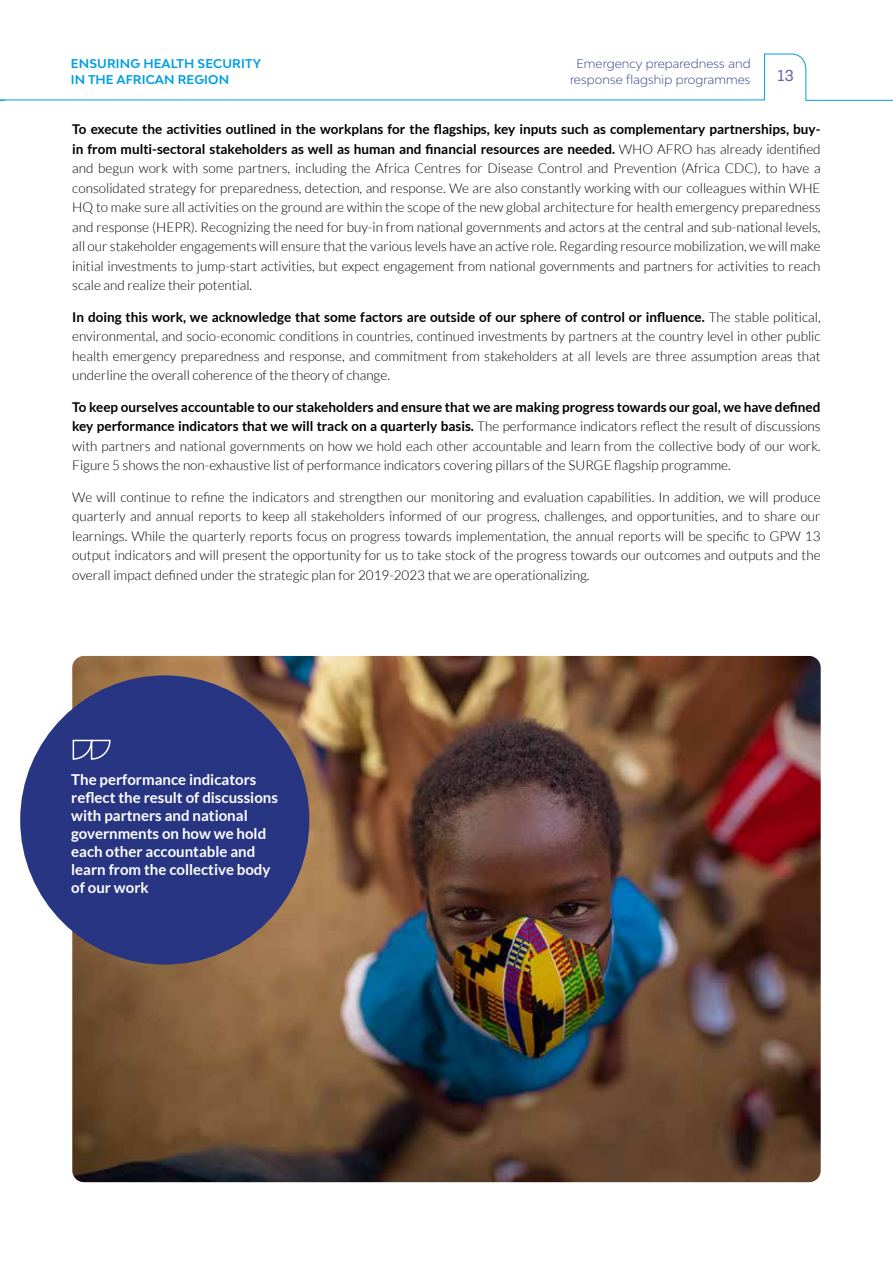
<style>
.page{position:relative;width:893px;height:1263px;background:#fff}
.page>*{position:absolute;margin:0;border:0;box-sizing:border-box;transform-origin:0 0}
.t1{font:16.5px "Config Alt";color:#6565a4}
.t2{font:700 15px/18px "Lato";color:#fff}
.t3{font:300 13.5px/19.5px "Lato";color:#000;text-align:justify}
.t4{font:300 12px/16.5px "Bw Modelica";letter-spacing:.01em;color:#283583;text-align:center}
.t5{font:700 12px/16.5px "Bw Modelica";letter-spacing:.01em;color:#009fe3}
.s1{font-weight:700}
</style>
<div class="page">
<svg style="left:0;top:54px;width:893px;height:47px"></svg>
<img style="left:72px;top:656px;width:749px;height:526px">
<div style="left:20px;top:675px;width:289px;height:289px;background:#283583;border-radius:50%"></div>
<svg style="left:72px;top:739px;width:39px;height:21px"></svg>
<p class="t4" style="left:570px;top:55px;width:182px">Emergency preparedness and response flagship programmes</p>
<p class="t5" style="left:71px;top:55px;width:192px">ENSURING HEALTH SECURITY<br>IN THE AFRICAN REGION</p>
<p class="t3" style="left:72px;top:120px;width:750px"><span class="s1">To execute the activities outlined in the workplans for the flagships, key inputs such as complementary partnerships, buy&shy;in from multi-sectoral stakeholders as well as human and financial resources are needed.</span> WHO AFRO has already identified and begun work with some partners, including the Africa Centres for Disease Control and Prevention (Africa CDC), to have a consolidated strategy for preparedness, detection, and response. We are also constantly working with our colleagues within WHE HQ to make sure all activities on the ground are within the scope of the new global architecture for health emergency preparedness and response (HEPR). Recognizing the need for buy-in from national governments and actors at the central and sub-national levels, all our stakeholder engagements will ensure that the various levels have an active role. Regarding resource mobilization, we will make initial investments to jump-start activities, but expect engagement from national governments and partners for activities to reach scale and realize their potential.</p>
<p class="t3" style="left:72px;top:307px;width:750px"><span class="s1">In doing this work, we acknowledge that some factors are outside of our sphere of control or influence.</span> The stable political, environmental, and socio-economic conditions in countries, continued investments by partners at the country level in other public health emergency preparedness and response, and commitment from stakeholders at all levels are three assumption areas that underline the overall coherence of the theory of change.</p>
<p class="t3" style="left:72px;top:397px;width:750px"><span class="s1">To keep ourselves accountable to our stakeholders and ensure that we are making progress towards our goal, we have defined key performance indicators that we will track on a quarterly basis.</span> The performance indicators reflect the result of discussions with partners and national governments on how we hold each other accountable and learn from the collective body of our work.<br>Figure 5 shows the non-exhaustive list of performance indicators covering pillars of the SURGE flagship programme.</p>
<p class="t3" style="left:72px;top:487px;width:750px">We will continue to refine the indicators and strengthen our monitoring and evaluation capabilities. In addition, we will produce quarterly and annual reports to keep all stakeholders informed of our progress, challenges, and opportunities, and to share our learnings. While the quarterly reports focus on progress towards implementation, the annual reports will be specific to GPW 13 output indicators and will present the opportunity for us to take stock of the progress towards our outcomes and outputs and the overall impact defined under the strategic plan for 2019-2023 that we are operationalizing.</p>
<p class="t1" style="left:777px;top:66px;width:18px">13</p>
<p class="t2" style="left:71px;top:771px;width:208px">The performance indicators reflect the result of discussions with partners and national governments on how we hold each other accountable and learn from the collective body of our work</p>
</div>
